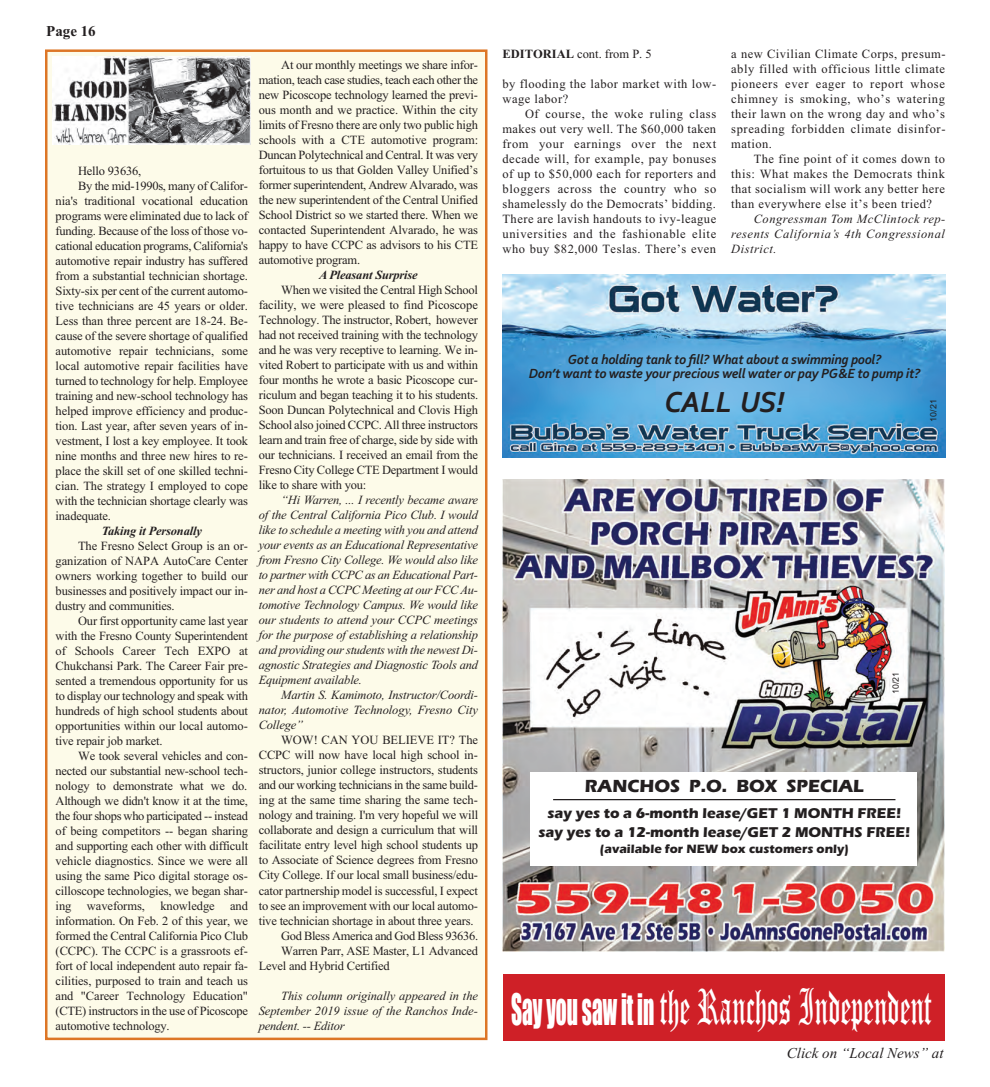
<style>
.page{position:relative;width:990px;height:1087px;background:#fff}
.page>*{position:absolute;margin:0;border:0;box-sizing:border-box;transform-origin:0 0}
.t1{font:50.38px "Old English Text";color:#fff;scale:.54 1}
.t2{font:italic 700 30.5px "Corbel";letter-spacing:-.015em;color:#231f20}
.t3{font:700 18.12px "Eras ITC";color:#231f20}
.t4{font:italic 15px "Times New Roman";color:#231f20}
.t5{font:700 15px "Times New Roman";color:#231f20}
.t6{font:700 14.75px/18.8px "Eras ITC";color:#231f20;text-align:center}
.t7{font:italic 700 14px/14px "Corbel";letter-spacing:-.015em;color:#231f20;text-align:center}
.t8{font:12.5px/15px "Times New Roman";letter-spacing:-.015em;color:#231f20;text-align:justify}
.t9{font:italic 12.5px/15px "Times New Roman";letter-spacing:-.005em;color:#231f20;text-align:justify}
.t10{font:12.5px/15px "Times New Roman";letter-spacing:.04em;color:#231f20}
.t11{font:italic 700 12.5px "Times New Roman";letter-spacing:-.015em;color:#231f20}
.t12{font:700 12.5px "Eras ITC";color:#231f20}
.t13{font:8.75px "Arial";color:#231f20}
.s1{font-weight:700}
.s2{font-family:"Impact";font-size:40.12px}
</style>
<div class="page">
<div style="left:48px;top:52px;width:437px;height:985px;background:#fdfbe9"></div>
<img style="left:53px;top:57px;width:198px;height:88px">
<img style="left:503px;top:274px;width:442px;height:183px">
<img style="left:503px;top:479px;width:442px;height:472px">
<div style="left:531px;top:771px;width:386px;height:94px;background:#fff"></div>
<hr style="left:553px;top:798px;width:342px;height:2px;background:#231f20">
<div style="left:503px;top:973px;width:441px;height:67px;background:#cf2027"></div>
<p class="t5" style="left:46px;top:26px;width:51px">Page 16</p>
<p class="t8" style="left:259px;top:58px;width:221px;text-indent:22px">At our monthly meetings we share infor&shy;mation, teach case studies, teach each other the new Picoscope technology learned the previ&shy;ous month and we practice. Within the city limits of Fresno there are only two public high schools with a CTE automotive program:<br>Duncan Polytechnical and Central. It was very fortuitous to us that Golden Valley Unified’s former superintendent, Andrew Alvarado, was the new superintendent of the Central Unified School District so we started there. When we contacted Superintendent Alvarado, he was happy to have CCPC as advisors to his CTE automotive program.</p>
<p class="t11" style="left:319px;top:270px;width:100px">A Pleasant Surprise</p>
<p class="t8" style="left:259px;top:283px;width:221px;text-indent:22px">When we visited the Central High School facility, we were pleased to find Picoscope Technology. The instructor, Robert, however had not received training with the technology and he was very receptive to learning. We in&shy;vited Robert to participate with us and within four months he wrote a basic Picoscope cur&shy;riculum and began teaching it to his students.<br>Soon Duncan Polytechnical and Clovis High School also joined CCPC. All three instructors learn and train free of charge, side by side with our technicians. I received an email from the Fresno City College CTE Department I would like to share with you:</p>
<p class="t9" style="left:259px;top:494px;width:221px;text-indent:22px">“Hi Warren, ... I recently became aware of the Central California Pico Club. I would like to schedule a meeting with you and attend your events as an Educational Representative from Fresno City College. We would also like to partner with CCPC as an Educational Part&shy;ner and host a CCPC Meeting at our FCC Au&shy;tomotive Technology Campus. We would like our students to attend your CCPC meetings for the purpose of establishing a relationship and providing our students with the newest Di&shy;agnostic Strategies and Diagnostic Tools and Equipment available.</p>
<p class="t9" style="left:259px;top:689px;width:221px;text-indent:22px">Martin S. Kamimoto, Instructor/Coordi&shy;nator, Automotive Technology, Fresno City College”</p>
<p class="t8" style="left:281px;top:733px;width:198px">WOW! CAN YOU BELIEVE IT? The</p>
<p class="t8" style="left:259px;top:748px;width:221px">CCPC will now have local high school in-</p>
<p class="t8" style="left:259px;top:763px;width:221px">structors, junior college instructors, students</p>
<p class="t8" style="left:259px;top:778px;width:221px">and our working technicians in the same build-</p>
<p class="t8" style="left:259px;top:793px;width:221px">ing at the same time sharing the same tech-</p>
<p class="t8" style="left:259px;top:808px;width:221px">nology and training. I'm very hopeful we will</p>
<p class="t8" style="left:259px;top:823px;width:221px">collaborate and design a curriculum that will</p>
<p class="t8" style="left:259px;top:838px;width:221px">facilitate entry level high school students up</p>
<p class="t8" style="left:259px;top:853px;width:221px">to Associate of Science degrees from Fresno</p>
<p class="t8" style="left:259px;top:868px;width:221px">City College. If our local small business/edu-</p>
<p class="t8" style="left:259px;top:883px;width:221px">cator partnership model is successful, I expect</p>
<p class="t8" style="left:259px;top:898px;width:221px">to see an improvement with our local automo-</p>
<p class="t8" style="left:259px;top:913px;width:216px">tive technician shortage in about three years.</p>
<p class="t8" style="left:281px;top:928px;width:198px">God Bless America and God Bless 93636.</p>
<p class="t8" style="left:281px;top:943px;width:198px">Warren Parr, ASE Master, L1 Advanced</p>
<p class="t8" style="left:259px;top:958px;width:133px">Level and Hybrid Certified</p>
<p class="t9" style="left:259px;top:989px;width:221px;text-indent:22px">This column originally appeared in the September 2019 issue of the Ranchos Inde&shy;pendent. -- Editor</p>
<p class="t8" style="left:78px;top:164px;width:65px">Hello 93636,</p>
<p class="t8" style="left:78px;top:179px;width:171px">By the mid-1990s, many of Califor-</p>
<p class="t8" style="left:56px;top:194px;width:194px">nia's traditional vocational education</p>
<p class="t8" style="left:56px;top:209px;width:194px">programs were eliminated due to lack of</p>
<p class="t8" style="left:56px;top:224px;width:194px">funding. Because of the loss of those vo-</p>
<p class="t8" style="left:56px;top:239px;width:194px">cational education programs, California's</p>
<p class="t8" style="left:56px;top:254px;width:194px">automotive repair industry has suffered</p>
<p class="t8" style="left:56px;top:269px;width:194px">from a substantial technician shortage.</p>
<p class="t8" style="left:56px;top:284px;width:194px">Sixty-six per cent of the current automo-</p>
<p class="t8" style="left:56px;top:299px;width:194px">tive technicians are 45 years or older.</p>
<p class="t8" style="left:56px;top:314px;width:194px">Less than three percent are 18-24. Be-</p>
<p class="t8" style="left:56px;top:329px;width:194px">cause of the severe shortage of qualified</p>
<p class="t8" style="left:56px;top:344px;width:194px">automotive repair technicians, some</p>
<p class="t8" style="left:56px;top:359px;width:194px">local automotive repair facilities have</p>
<p class="t8" style="left:56px;top:374px;width:194px">turned to technology for help. Employee</p>
<p class="t8" style="left:56px;top:389px;width:194px">training and new-school technology has</p>
<p class="t8" style="left:56px;top:404px;width:194px">helped improve efficiency and produc-</p>
<p class="t8" style="left:56px;top:419px;width:194px">tion. Last year, after seven years of in-</p>
<p class="t8" style="left:56px;top:434px;width:194px">vestment, I lost a key employee. It took</p>
<p class="t8" style="left:56px;top:449px;width:194px">nine months and three new hires to re-</p>
<p class="t8" style="left:56px;top:464px;width:194px">place the skill set of one skilled techni-</p>
<p class="t8" style="left:56px;top:479px;width:194px">cian. The strategy I employed to cope</p>
<p class="t8" style="left:56px;top:494px;width:194px">with the technician shortage clearly was</p>
<p class="t8" style="left:56px;top:509px;width:57px">inadequate.</p>
<p class="t11" style="left:102px;top:526px;width:102px">Taking it Personally</p>
<p class="t8" style="left:56px;top:539px;width:194px;text-indent:22px">The Fresno Select Group is an or&shy;ganization of NAPA AutoCare Center owners working together to build our businesses and positively impact our in&shy;dustry and communities.</p>
<p class="t8" style="left:56px;top:614px;width:194px;text-indent:22px">Our first opportunity came last year with the Fresno County Superintendent of Schools Career Tech EXPO at Chukchansi Park. The Career Fair pre&shy;sented a tremendous opportunity for us to display our technology and speak with hundreds of high school students about opportunities within our local automo&shy;tive repair job market.</p>
<p class="t8" style="left:56px;top:749px;width:194px;text-indent:22px">We took several vehicles and con&shy;nected our substantial new-school tech&shy;nology to demonstrate what we do.<br>Although we didn't know it at the time, the four shops who participated -- instead of being competitors -- began sharing and supporting each other with difficult vehicle diagnostics. Since we were all using the same Pico digital storage os&shy;cilloscope technologies, we began shar&shy;ing waveforms, knowledge and information. On Feb. 2 of this year, we formed the Central California Pico Club (CCPC). The CCPC is a grassroots ef&shy;fort of local independent auto repair fa&shy;cilities, purposed to train and teach us and "Career Technology Education" (CTE) instructors in the use of Picoscope automotive technology.</p>
<p class="t8" style="left:503px;top:48px;width:151px"><span class="s1">EDITORIAL</span> cont. from P. 5</p>
<p class="t10" style="left:503px;top:78px;width:215px">by flooding the labor market with low&shy;wage labor?</p>
<p class="t8" style="left:503px;top:108px;width:215px;text-indent:22px">Of course, the woke ruling class makes out very well. The $60,000 taken from your earnings over the next decade will, for example, pay bonuses of up to $50,000 each for reporters and bloggers across the country who so shamelessly do the Democrats’ bidding.<br>There are lavish handouts to ivy-league universities and the fashionable elite who buy $82,000 Teslas. There’s even</p>
<p class="t8" style="left:731px;top:48px;width:216px">a new Civilian Climate Corps, presum&shy;ably filled with officious little climate pioneers ever eager to report whose chimney is smoking, who’s watering their lawn on the wrong day and who’s spreading forbidden climate disinfor&shy;mation.</p>
<p class="t8" style="left:731px;top:153px;width:215px;text-indent:22px">The fine point of it comes down to this: What makes the Democrats think that socialism will work any better here than everywhere else it’s been tried?</p>
<p class="t9" style="left:731px;top:213px;width:216px;text-indent:22px">Congressman Tom McClintock rep&shy;resents California’s 4th Congressional District.</p>
<p class="t7" style="left:529px;top:354px;width:393px">Got a holding tank to fill? What about a swimming pool?<br>Don’t want to waste your precious well water or pay PG&amp;E to pump it?</p>
<h2 class="t2" style="left:664px;top:390px;width:122px">CALL US!</h2>
<p class="t13" style="left:928px;top:421px;width:24px;rotate:-90deg">10/21</p>
<p class="t13" style="left:891px;top:693px;width:23px;rotate:-90deg">10/21</p>
<h3 class="t3" style="left:585px;top:779px;width:281px">RANCHOS P.O. BOX SPECIAL</h3>
<p class="t6" style="left:539px;top:805px;width:373px">say yes to a 6-month lease/GET 1 MONTH FREE! say yes to a 12-month lease/GET 2 MONTHS FREE!</p>
<p class="t12" style="left:600px;top:844px;width:251px">(available for NEW box customers only)</p>
<h1 class="t1" style="left:511px;top:977px;width:781px"><span class="s2">SAY YOU SAW IT IN</span> the Ranchos Independent</h1>
<p class="t4" style="left:787px;top:1047px;width:158px">Click on “Local News” at</p>
</div>
